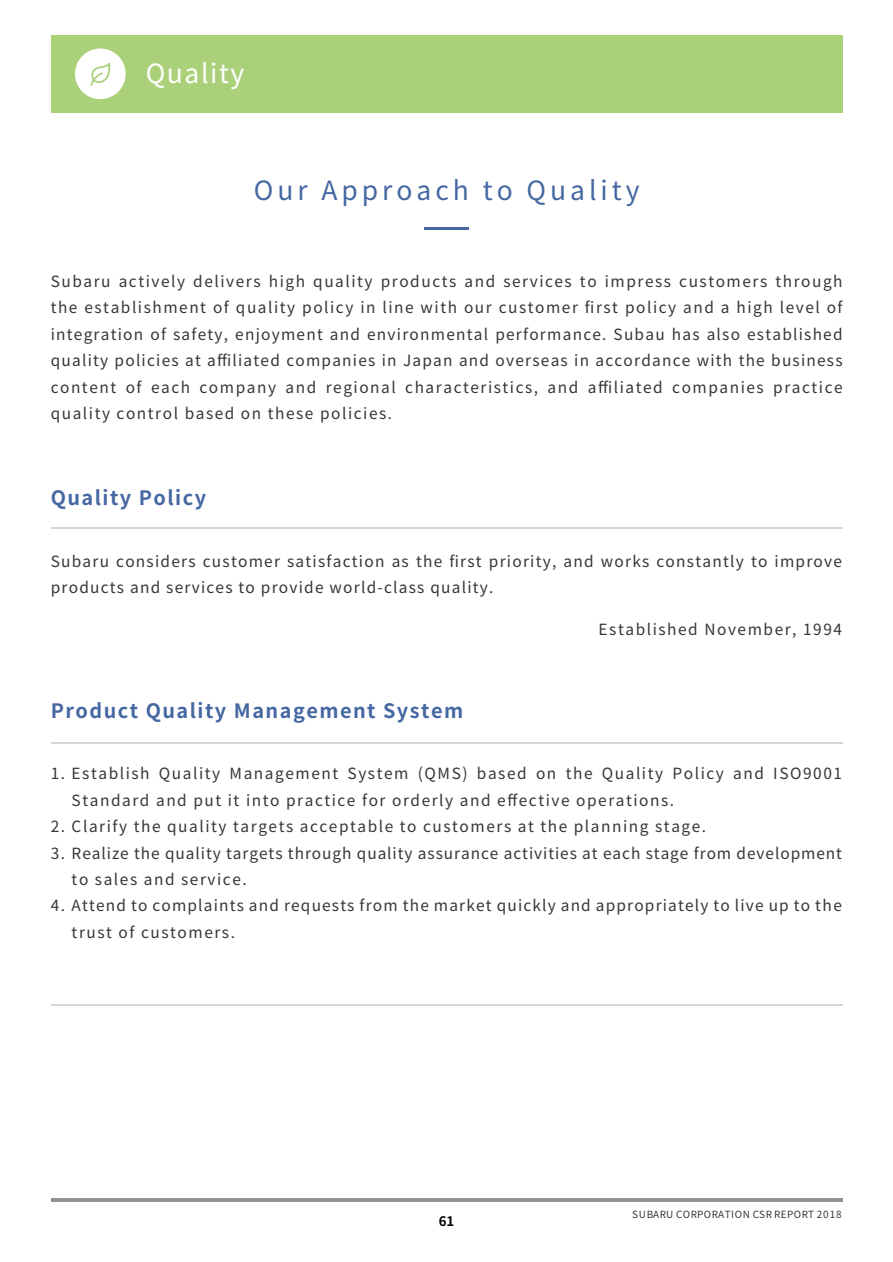
<style>
.page{position:relative;width:893px;height:1262px;background:#fff}
.page>*{position:absolute;margin:0;border:0;box-sizing:border-box;transform-origin:0 0}
.t1{font:26.4px "Noto Sans CJ Kjp";letter-spacing:.15em;color:#4567a2}
.t2{font:26.4px "Noto Sans CJ Kjp";letter-spacing:.06em;color:#fff}
.t3{font:700 19.8px "Noto Sans CJ Kjp";letter-spacing:.075em;color:#4567a2}
.t4{font:15.45px/26.4px "Noto Sans CJ Kjp";letter-spacing:.1em;color:#363636}
.t5{font:15.45px/26.4px "Noto Sans CJ Kjp";letter-spacing:.08em;color:#363636}
.t6{font:15.45px/26.4px "Noto Sans CJ Kjp";letter-spacing:.06em;color:#363636}
.t7{font:15.45px/26.4px "Noto Sans CJ Kjp";letter-spacing:.075em;color:#363636}
.t8{font:700 13.2px "Noto Sans CJ Kjp";color:#000}
.t9{font:9.9px "Noto Sans CJ Kjp";letter-spacing:.055em;color:#363636}
</style>
<div class="page">
<hr style="left:51px;top:1198px;width:791px;height:3px;background:#939297">
<hr style="left:51px;top:1004px;width:791px;height:1px;background:#d6d6d6">
<hr style="left:424px;top:227px;width:44px;height:2px;background:#4567a2">
<hr style="left:51px;top:742px;width:791px;height:1px;background:#d6d6d6">
<hr style="left:51px;top:528px;width:791px;height:1px;background:#d6d6d6">
<div style="left:51px;top:35px;width:791px;height:77px;background:#aad079"></div>
<div style="left:75px;top:48px;width:51px;height:51px;background:#fff;border-radius:50%"></div>
<svg style="left:90px;top:63px;width:20px;height:23px"></svg>
<h1 class="t2" style="left:146px;top:59px;width:100px">Quality</h1>
<h1 class="t1" style="left:254px;top:175px;width:387px">Our Approach to Quality</h1>
<p class="t4" style="left:51px;top:268px;width:793px;text-align:justify">Subaru actively delivers high quality products and services to impress customers through the establishment of quality policy in line with our customer first policy and a high level of integration of safety, enjoyment and environmental performance. Subau has also established quality policies at affiliated companies in Japan and overseas in accordance with the business content of each company and regional characteristics, and affiliated companies practice quality control based on these policies.</p>
<p class="t3" style="left:51px;top:487px;width:157px">Quality Policy</p>
<p class="t5" style="left:51px;top:548px;width:793px">Subaru considers customer satisfaction as the first priority, and works constantly to improve products and services to provide world-class quality.</p>
<p class="t3" style="left:51px;top:699px;width:414px">Product Quality Management System</p>
<p class="t4" style="left:598px;top:616px;width:245px">Established November, 1994</p>
<p class="t4" style="left:72px;top:761px;width:772px;text-indent:-21px">1. Establish Quality Management System (QMS) based on the Quality Policy and ISO9001<br>Standard and put it into practice for orderly and effective operations.</p>
<p class="t4" style="left:51px;top:814px;width:657px">2. Clarify the quality targets acceptable to customers at the planning stage.</p>
<p class="t6" style="left:72px;top:840px;width:772px;text-indent:-21px">3. Realize the quality targets through quality assurance activities at each stage from development to sales and service.</p>
<p class="t7" style="left:72px;top:893px;width:772px;text-indent:-21px">4. Attend to complaints and requests from the market quickly and appropriately to live up to the trust of customers.</p>
<p class="t8" style="left:439px;top:1214px;width:17px">61</p>
<p class="t9" style="left:632px;top:1209px;width:211px">SUBARU CORPORATION CSR REPORT 2018</p>
</div>
